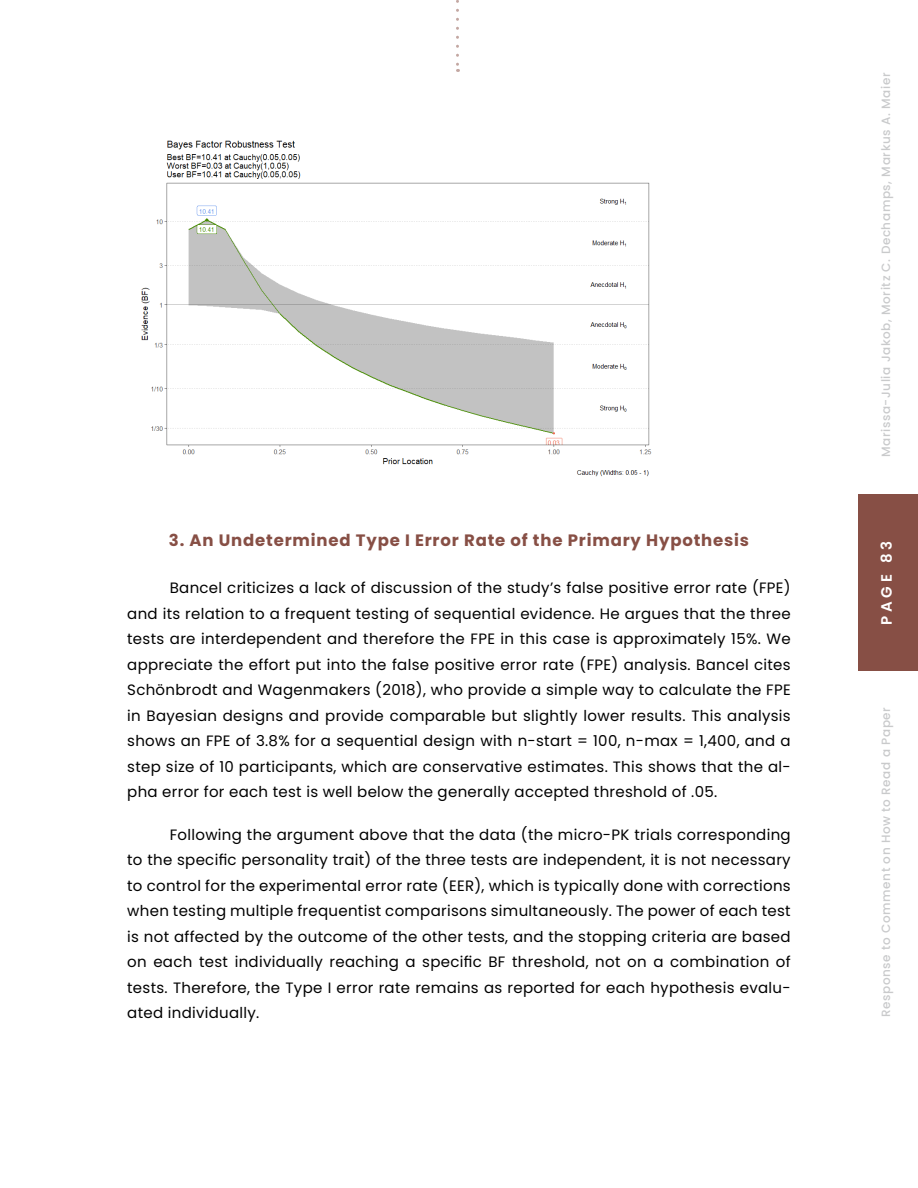
<style>
.page{position:relative;width:918px;height:1188px;background:#fff}
.page>*{position:absolute;margin:0;border:0;box-sizing:border-box;transform-origin:0 0}
.t1{font:700 16.5px "Poppins";letter-spacing:.05em;color:#874f45}
.t2{font:15px/25.5px "Poppins";letter-spacing:.02em;color:#000;text-align:justify}
.t3{font:600 15px "Poppins";letter-spacing:.25em;color:#fff}
.t4{font:500 12px "Poppins";letter-spacing:.05em;color:#939598}
</style>
<div class="page">
<div style="left:858px;top:494px;width:60px;height:176px;background:#874f45"></div>
<svg style="left:456px;top:0;width:3px;height:72px"></svg>
<img style="left:141px;top:140px;width:511px;height:337px">
<p class="t1" style="left:169px;top:531px;width:582px">3. An Undetermined Type I Error Rate of the Primary Hypothesis</p>
<p class="t2" style="left:127px;top:575px;width:665px;text-indent:43px">Bancel criticizes a lack of discussion of the study’s false positive error rate (FPE) and its relation to a frequent testing of sequential evidence. He argues that the three tests are interdependent and therefore the FPE in this case is approximately 15%. We appreciate the effort put into the false positive error rate (FPE) analysis. Bancel cites Schönbrodt and Wagenmakers (2018), who provide a simple way to calculate the FPE in Bayesian designs and provide comparable but slightly lower results. This analysis shows an FPE of 3.8% for a sequential design with n-start = 100, n-max = 1,400, and a step size of 10 participants, which are conservative estimates. This shows that the al&shy;pha error for each test is well below the generally accepted threshold of .05.</p>
<p class="t2" style="left:127px;top:822px;width:665px;text-indent:43px">Following the argument above that the data (the micro-PK trials corresponding to the specific personality trait) of the three tests are independent, it is not necessary to control for the experimental error rate (EER), which is typically done with corrections when testing multiple frequentist comparisons simultaneously. The power of each test is not affected by the outcome of the other tests, and the stopping criteria are based on each test individually reaching a specific BF threshold, not on a combination of tests. Therefore, the Type I error rate remains as reported for each hypothesis evalu&shy;ated individually.</p>
<p class="t4" style="left:879px;top:457px;width:386px;rotate:-90deg">Marissa-Julia Jakob, Moritz C. Dechamps, Markus A. Maier</p>
<p class="t3" style="left:878px;top:625px;width:86px;rotate:-90deg">PAGE 83</p>
<p class="t4" style="left:879px;top:1017px;width:312px;rotate:-90deg">Response to Comment on How to Read a Paper</p>
</div>
